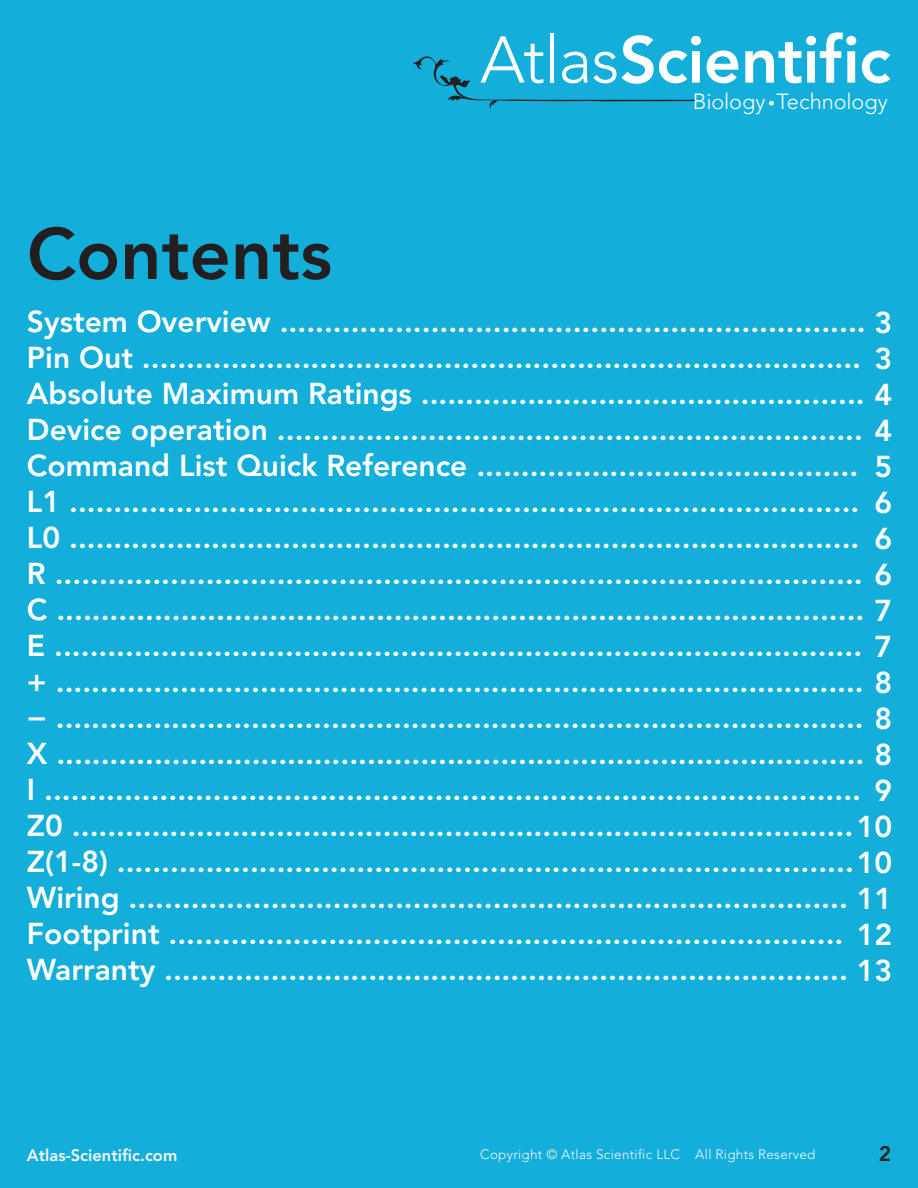
<style>
.page{position:relative;width:918px;height:1188px;background:#13aeda}
.page>*{position:absolute;margin:0;border:0;box-sizing:border-box;transform-origin:0 0}
.t1{font:800 72px "Avenir";color:#231f20}
.t2{font:800 65.4px "Avenir";letter-spacing:-.01em;color:#fff}
.t3{font:800 30px/36px "Avenir";color:#fff}
.t4{font:300 21.75px "Avenir";letter-spacing:-.005em;color:#fff}
.t5{font:800 21px "Avenir";color:#231f20}
.t6{font:800 16.5px "Avenir";color:#f6f8f8}
.t7{font:300 13.5px "Avenir";letter-spacing:.02em;color:#f6f8f8}
.s1{font-weight:300}
.s2{font-size:13.65px}
</style>
<div class="page">
<svg style="left:413px;top:56px;width:282px;height:53px"></svg>
<h2 class="t2" style="left:480px;top:21px;width:412px"><span class="s1">Atlas</span>Scientific</h2>
<p class="t4" style="left:693px;top:88px;width:196px">Biology <span class="s2">•</span>Technology</p>
<h1 class="t1" style="left:27px;top:211px;width:307px">Contents</h1>
<p class="t3" style="left:27px;top:304px;width:867px">System Overview .................................................................. 3<br>Pin Out ................................................................................. 3<br>Absolute Maximum Ratings .................................................. 4<br>Device operation .................................................................. 4<br>Command List Quick Reference ...........................................<br>L1 .........................................................................................<br>L0 .........................................................................................<br>R ........................................................................................... 6<br>C ........................................................................................... 7<br>E ........................................................................................... 7 + ........................................................................................... 8 − ........................................................................................... 8<br>X ........................................................................................... 8<br>I ............................................................................................ 9<br>Z0 ........................................................................................10<br>Z(1-8) ...................................................................................10<br>Wiring ................................................................................. 11<br>Footprint ............................................................................ 12<br>Warranty ............................................................................. 13</p>
<p class="t3" style="left:875px;top:449px;width:19px;text-align:justify">5<br>6<br>6</p>
<p class="t6" style="left:27px;top:1145px;width:152px">Atlas-Scientific.com</p>
<p class="t7" style="left:480px;top:1147px;width:337px">Copyright © Atlas Scientific LLC All Rights Reserved</p>
<p class="t5" style="left:879px;top:1141px;width:14px">2</p>
</div>
